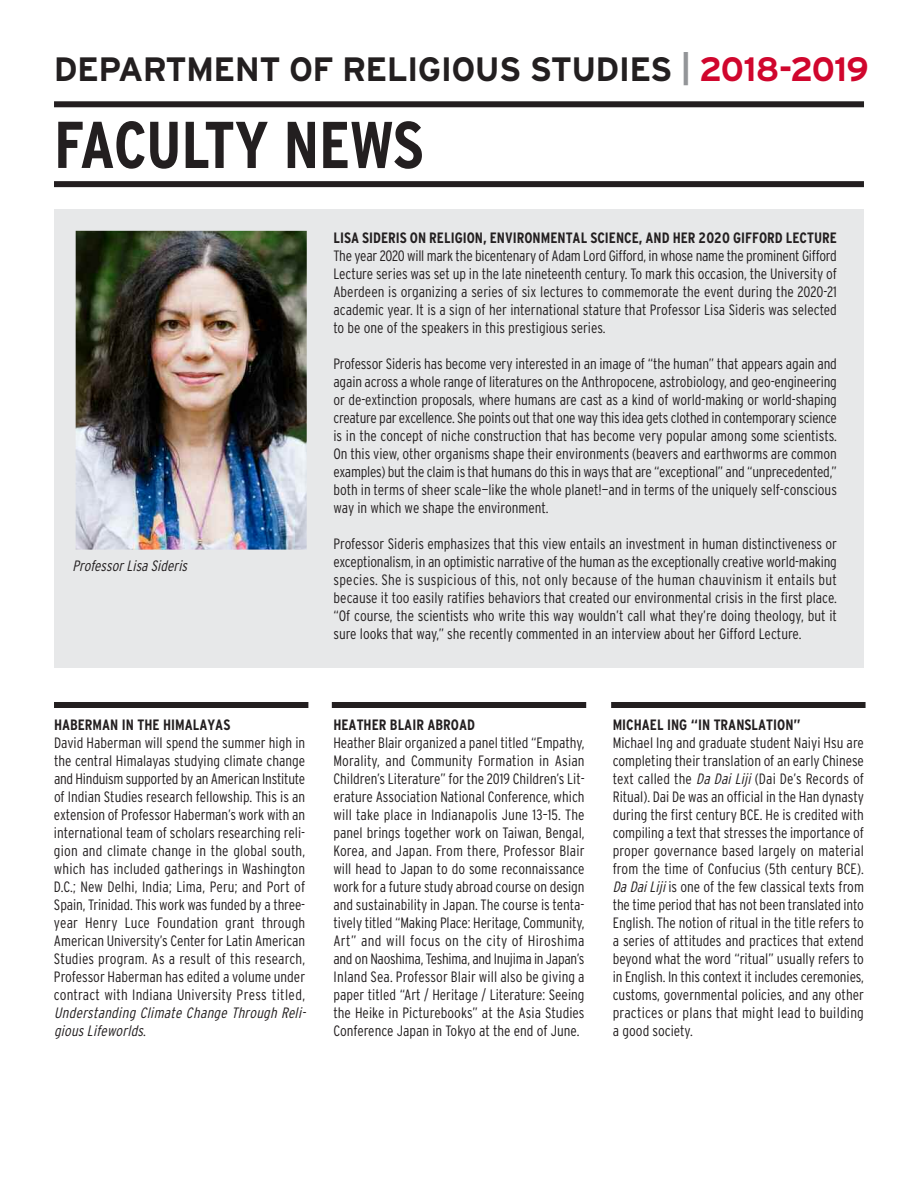
<style>
.page{position:relative;width:918px;height:1188px;background:#fff}
.page>*{position:absolute;margin:0;border:0;box-sizing:border-box;transform-origin:0 0}
.t1{font:700 condensed 66px "Interstate";letter-spacing:-.01em;color:#231f20}
.t2{font:700 33.75px "Interstate";letter-spacing:-.02em;color:#231f20}
.t3{font:300 condensed 15px/18px "Interstate";color:#231f20;text-align:justify}
.t4{font:700 condensed 15px "Interstate";color:#231f20}
.t5{font:italic 300 condensed 15px/18px "Interstate";color:#231f20}
.s1{color:#939598}
.s2{color:#d0062d}
.s3{font-style:normal}
.s4{font-style:italic}
</style>
<div class="page">
<div style="left:54px;top:101px;width:810px;height:6px;background:#231f20"></div>
<div style="left:54px;top:181px;width:810px;height:6px;background:#231f20"></div>
<div style="left:54px;top:209px;width:810px;height:459px;background:#e7e8e9"></div>
<img style="left:76px;top:231px;width:231px;height:319px">
<div style="left:54px;top:702px;width:254px;height:6px;background:#231f20"></div>
<div style="left:332px;top:702px;width:254px;height:6px;background:#231f20"></div>
<div style="left:611px;top:702px;width:255px;height:6px;background:#231f20"></div>
<h2 class="t2" style="left:54px;top:50px;width:817px">DEPARTMENT OF RELIGIOUS STUDIES <span class="s1">|</span> <span class="s2">2018-2019</span></h2>
<h1 class="t1" style="left:54px;top:107px;width:371px">FACULTY NEWS</h1>
<p class="t5" style="left:72px;top:557px;width:119px">Professor Lisa Sideris</p>
<p class="t4" style="left:333px;top:229px;width:505px">LISA SIDERIS ON RELIGION, ENVIRONMENTAL SCIENCE, AND HER 2020 GIFFORD LECTURE</p>
<p class="t3" style="left:333px;top:247px;width:505px">The year 2020 will mark the bicentenary of Adam Lord Gifford, in whose name the prominent Gifford Lecture series was set up in the late nineteenth century. To mark this occasion, the University of Aberdeen is organizing a series of six lectures to commemorate the event during the 2020-21 academic year. It is a sign of her international stature that Professor Lisa Sideris was selected to be one of the speakers in this prestigious series.</p>
<p class="t3" style="left:333px;top:355px;width:505px">Professor Sideris has become very interested in an image of “the human” that appears again and again across a whole range of literatures on the Anthropocene, astrobiology, and geo-engineering or de-extinction proposals, where humans are cast as a kind of world-making or world-shaping creature par excellence. She points out that one way this idea gets clothed in contemporary science is in the concept of niche construction that has become very popular among some scientists.<br>On this view, other organisms shape their environments (beavers and earthworms are common examples) but the claim is that humans do this in ways that are “exceptional” and “unprecedented,” both in terms of sheer scale—like the whole planet!—and in terms of the uniquely self-conscious way in which we shape the environment.</p>
<p class="t3" style="left:333px;top:535px;width:505px">Professor Sideris emphasizes that this view entails an investment in human distinctiveness or exceptionalism, in an optimistic narrative of the human as the exceptionally creative world-making species. She is suspicious of this, not only because of the human chauvinism it entails but because it too easily ratifies behaviors that created our environmental crisis in the first place. “Of course, the scientists who write this way wouldn’t call what they’re doing theology, but it sure looks that way,” she recently commented in an interview about her Gifford Lecture.</p>
<p class="t4" style="left:54px;top:716px;width:178px">HABERMAN IN THE HIMALAYAS</p>
<p class="t3" style="left:54px;top:734px;width:253px">David Haberman will spend the summer high in the central Himalayas studying climate change and Hinduism supported by an American Institute of Indian Studies research fellowship. This is an extension of Professor Haberman’s work with an international team of scholars researching reli&shy;gion and climate change in the global south, which has included gatherings in Washington D.C.; New Delhi, India; Lima, Peru; and Port of Spain, Trinidad. This work was funded by a three&shy;year Henry Luce Foundation grant through American University’s Center for Latin American Studies program. As a result of this research, Professor Haberman has edited a volume under contract with Indiana University Press titled,</p>
<p class="t5" style="left:54px;top:1004px;width:255px">Understanding Climate Change Through Reli&shy;g ious Lifeworlds<span class="s3">.</span></p>
<p class="t4" style="left:333px;top:716px;width:143px">HEATHER BLAIR ABROAD</p>
<p class="t3" style="left:333px;top:734px;width:253px">Heather Blair organized a panel titled “Empathy, Morality, and Community Formation in Asian Children’s Literature” for the 2019 Children’s Lit&shy;erature Association National Conference, which will take place in Indianapolis June 13–15. The panel brings together work on Taiwan, Bengal, Korea, and Japan. From there, Professor Blair will head to Japan to do some reconnaissance work for a future study abroad course on design and sustainability in Japan. The course is tenta&shy;tively titled “Making Place: Heritage, Community, Art” and will focus on the city of Hiroshima and on Naoshima, Teshima, and Inujima in Japan’s Inland Sea. Professor Blair will also be giving a paper titled “Art / Heritage / Literature: Seeing the Heike in Picturebooks” at the Asia Studies Conference Japan in Tokyo at the end of June.</p>
<p class="t4" style="left:613px;top:716px;width:190px">MICHAEL ING “IN TRANSLATION”</p>
<p class="t3" style="left:613px;top:734px;width:253px">Michael Ing and graduate student Naiyi Hsu are completing their translation of an early Chinese text called the <span class="s4">DaDaiLiji</span>(Dai De’s Records of Ritual). Dai De was an official in the Han dynasty during the first century BCE. He is credited with compiling a text that stresses the importance of proper governance based largely on material from the time of Confucius (5th century BCE).<br><span class="s4">DaDaiLiji</span>is one of the few classical texts from the time period that has not been translated into English. The notion of ritual in the title refers to a series of attitudes and practices that extend beyond what the word “ritual” usually refers to in English. In this context it includes ceremonies, customs, governmental policies, and any other practices or plans that might lead to building a good society.</p>
</div>
